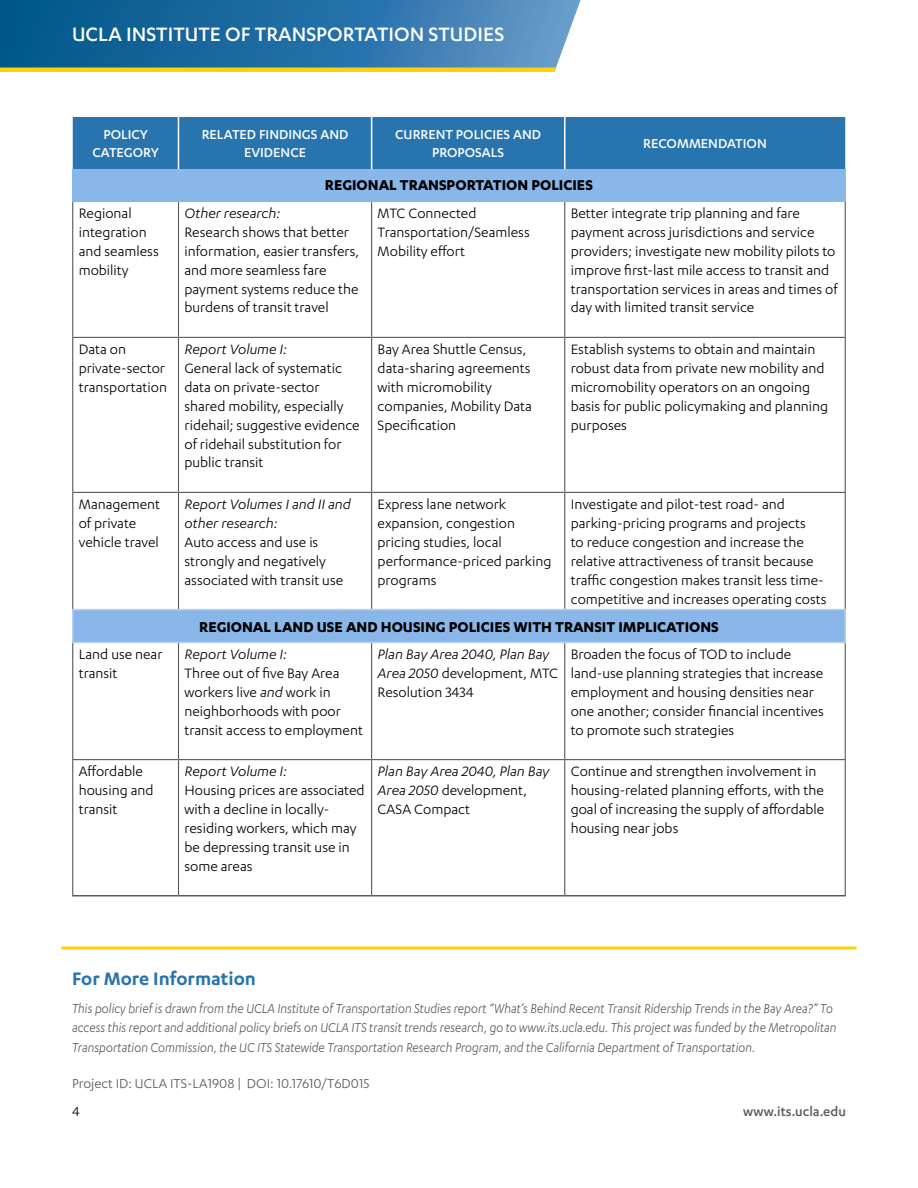
<style>
.page{position:relative;width:918px;height:1188px;background:#fff}
.page>*{position:absolute;margin:0;border:0;box-sizing:border-box;transform-origin:0 0}
.t1{font:500 22.5px "Karbon";color:#fff}
.t2{font:600 21px "Karbon";color:#2774ae}
.t3{font:700 16.5px "Karbon";color:#000}
.t4{font:15.75px/18.9px "Karbon";color:#000}
.t5{font:italic 15.75px/18.9px "Karbon";color:#000}
.t6{font:italic 15px/19.5px "Karbon";color:#595959;scale:.88 1}
.Table_Header_Row{font:500 15px/18px "Karbon";color:#fff;text-align:center}
.t7{font:15px "Karbon";color:#595959}
.t8{font:500 15px "Karbon";color:#595959}
.t9{font:15px "Karbon";color:#000}
.s1{font-style:italic}
.s2{font-style:normal}
</style>
<div class="page">
<svg style="left:62px;top:946px;width:794px;height:4px;background:#fedc46"></svg>
<svg style="left:0;top:0;width:581px;height:70px;background:#2e75a6"></svg>
<hr style="left:0;top:68px;width:555px;height:4px;background:#fed109">
<div style="left:73px;top:117px;width:772px;height:52px;background:#2774ae"></div>
<div style="left:73px;top:169px;width:772px;height:32px;background:#8ab7e9"></div>
<div style="left:73px;top:610px;width:772px;height:32px;background:#8ab7e9"></div>
<hr style="left:72px;top:895px;width:106px;height:1px;background:#595959">
<hr style="left:178px;top:895px;width:194px;height:1px;background:#595959">
<hr style="left:372px;top:895px;width:193px;height:1px;background:#595959">
<hr style="left:565px;top:895px;width:281px;height:1px;background:#595959">
<hr style="left:178px;top:117px;width:1px;height:52px;background:#fff">
<hr style="left:371px;top:117px;width:1px;height:52px;background:#fff">
<hr style="left:564px;top:117px;width:2px;height:52px;background:#fff">
<hr style="left:72px;top:169px;width:2px;height:32px;background:#8ab7e9">
<hr style="left:844px;top:169px;width:2px;height:32px;background:#8ab7e9">
<hr style="left:72px;top:201px;width:106px;height:1px;background:#8ab7e9">
<hr style="left:178px;top:201px;width:194px;height:1px;background:#8ab7e9">
<hr style="left:372px;top:201px;width:193px;height:1px;background:#8ab7e9">
<hr style="left:565px;top:201px;width:281px;height:1px;background:#8ab7e9">
<hr style="left:72px;top:609px;width:106px;height:1px;background:#b3d0f1">
<hr style="left:72px;top:610px;width:2px;height:32px;background:#b3d0f1">
<hr style="left:178px;top:609px;width:194px;height:1px;background:#b3d0f1">
<hr style="left:372px;top:609px;width:193px;height:1px;background:#b3d0f1">
<hr style="left:565px;top:609px;width:281px;height:1px;background:#b3d0f1">
<hr style="left:844px;top:610px;width:2px;height:32px;background:#b3d0f1">
<hr style="left:72px;top:642px;width:106px;height:1px;background:#b3d0f1">
<hr style="left:178px;top:642px;width:194px;height:1px;background:#b3d0f1">
<hr style="left:372px;top:642px;width:193px;height:1px;background:#b3d0f1">
<hr style="left:565px;top:642px;width:281px;height:1px;background:#b3d0f1">
<hr style="left:72px;top:202px;width:1px;height:135px;background:#595959">
<hr style="left:178px;top:202px;width:1px;height:135px;background:#595959">
<hr style="left:371px;top:202px;width:1px;height:135px;background:#595959">
<hr style="left:564px;top:202px;width:1px;height:135px;background:#595959">
<hr style="left:845px;top:202px;width:1px;height:135px;background:#595959">
<hr style="left:72px;top:337px;width:106px;height:1px;background:#595959">
<hr style="left:72px;top:338px;width:1px;height:154px;background:#595959">
<hr style="left:178px;top:337px;width:194px;height:1px;background:#595959">
<hr style="left:178px;top:338px;width:1px;height:154px;background:#595959">
<hr style="left:372px;top:337px;width:193px;height:1px;background:#595959">
<hr style="left:371px;top:338px;width:1px;height:154px;background:#595959">
<hr style="left:565px;top:337px;width:281px;height:1px;background:#595959">
<hr style="left:564px;top:338px;width:1px;height:154px;background:#595959">
<hr style="left:845px;top:338px;width:1px;height:154px;background:#595959">
<hr style="left:72px;top:492px;width:106px;height:1px;background:#595959">
<hr style="left:72px;top:493px;width:1px;height:116px;background:#595959">
<hr style="left:178px;top:492px;width:194px;height:1px;background:#595959">
<hr style="left:178px;top:493px;width:1px;height:116px;background:#595959">
<hr style="left:372px;top:492px;width:193px;height:1px;background:#595959">
<hr style="left:371px;top:493px;width:1px;height:116px;background:#595959">
<hr style="left:565px;top:492px;width:281px;height:1px;background:#595959">
<hr style="left:564px;top:493px;width:1px;height:116px;background:#595959">
<hr style="left:845px;top:493px;width:1px;height:116px;background:#595959">
<hr style="left:72px;top:643px;width:1px;height:116px;background:#595959">
<hr style="left:178px;top:643px;width:1px;height:116px;background:#595959">
<hr style="left:371px;top:643px;width:1px;height:116px;background:#595959">
<hr style="left:564px;top:643px;width:1px;height:116px;background:#595959">
<hr style="left:845px;top:643px;width:1px;height:116px;background:#595959">
<hr style="left:72px;top:759px;width:106px;height:1px;background:#595959">
<hr style="left:72px;top:760px;width:1px;height:135px;background:#595959">
<hr style="left:178px;top:759px;width:194px;height:1px;background:#595959">
<hr style="left:178px;top:760px;width:1px;height:135px;background:#595959">
<hr style="left:372px;top:759px;width:193px;height:1px;background:#595959">
<hr style="left:371px;top:760px;width:1px;height:135px;background:#595959">
<hr style="left:565px;top:759px;width:281px;height:1px;background:#595959">
<hr style="left:564px;top:760px;width:1px;height:135px;background:#595959">
<hr style="left:845px;top:760px;width:1px;height:135px;background:#595959">
<p class="t1" style="left:72px;top:22px;width:434px">UCLA INSTITUTE OF TRANSPORTATION STUDIES</p>
<p class="Table_Header_Row" style="left:92px;top:125px;width:68px">POLICY<br>CATEGORY</p>
<p class="Table_Header_Row" style="left:202px;top:125px;width:148px">RELATED FINDINGS AND<br>EVIDENCE</p>
<p class="Table_Header_Row" style="left:395px;top:125px;width:147px">CURRENT POLICIES AND<br>PROPOSALS</p>
<p class="Table_Header_Row" style="left:643px;top:134px;width:125px">RECOMMENDATION</p>
<p class="t3" style="left:325px;top:176px;width:270px">REGIONAL TRANSPORTATION POLICIES</p>
<p class="t4" style="left:79px;top:203px;width:82px">Regional integration and seamless mobility</p>
<p class="t5" style="left:184px;top:203px;width:97px">Other research:</p>
<p class="t4" style="left:378px;top:203px;width:154px">MTC Connected<br>Transportation/Seamless<br>Mobility effort</p>
<p class="t4" style="left:571px;top:203px;width:268px">Better integrate trip planning and fare payment across jurisdictions and service providers; investigate new mobility pilots to improve first-last mile access to transit and transportation services in areas and times of day with limited transit service</p>
<p class="t4" style="left:184px;top:222px;width:176px">Research shows that better information, easier transfers, and more seamless fare payment systems reduce the burdens of transit travel</p>
<p class="t4" style="left:79px;top:339px;width:90px">Data on private-sector transportation</p>
<p class="t5" style="left:184px;top:339px;width:104px">Report Volume I:</p>
<p class="t4" style="left:184px;top:358px;width:177px">General lack of systematic data on private-sector shared mobility, especially ridehail; suggestive evidence of ridehail substitution for public transit</p>
<p class="t4" style="left:378px;top:339px;width:156px">Bay Area Shuttle Census, data-sharing agreements with micromobility companies, Mobility Data<br>Specification</p>
<p class="t4" style="left:571px;top:339px;width:259px">Establish systems to obtain and maintain robust data from private new mobility and micromobility operators on an ongoing basis for public policymaking and planning purposes</p>
<p class="t4" style="left:79px;top:494px;width:83px">Management of private vehicle travel</p>
<p class="t5" style="left:184px;top:494px;width:168px">Report Volumes I and II and other research:</p>
<p class="t4" style="left:378px;top:494px;width:175px">Express lane network expansion, congestion pricing studies, local performance-priced parking programs</p>
<p class="t4" style="left:571px;top:494px;width:257px">Investigate and pilot-test road- and parking-pricing programs and projects<br>to reduce congestion and increase the relative attractiveness of transit because traffic congestion makes transit less time&shy;competitive and increases operating costs</p>
<p class="t3" style="left:199px;top:617px;width:521px">REGIONAL LAND USE AND HOUSING POLICIES WITH TRANSIT IMPLICATIONS</p>
<p class="t4" style="left:184px;top:532px;width:160px">Auto access and use is strongly and negatively associated with transit use</p>
<p class="t4" style="left:79px;top:644px;width:85px">Land use near transit</p>
<p class="t5" style="left:184px;top:644px;width:104px">Report Volume I:</p>
<p class="t4" style="left:184px;top:663px;width:180px">Three out of five Bay Area workers live <span class="s1">and</span> work in neighborhoods with poor transit access to employment</p>
<p class="t4" style="left:79px;top:762px;width:76px">Affordable housing and transit</p>
<p class="t5" style="left:184px;top:762px;width:104px">Report Volume I:</p>
<p class="t4" style="left:184px;top:781px;width:182px">Housing prices are associated with a decline in locally&shy;residing workers, which may be depressing transit use in some areas</p>
<p class="t5" style="left:378px;top:644px;width:182px">Plan Bay Area 2040, Plan Bay<br>Area 2050 <span class="s2">development, MTC<br>Resolution 3434</span></p>
<p class="t4" style="left:571px;top:644px;width:255px">Broaden the focus of TOD to include land-use planning strategies that increase employment and housing densities near one another; consider financial incentives to promote such strategies</p>
<p class="t5" style="left:378px;top:762px;width:173px">Plan Bay Area 2040, Plan Bay<br>Area 2050 <span class="s2">development,<br>CASA Compact</span></p>
<p class="t4" style="left:571px;top:762px;width:255px">Continue and strengthen involvement in housing-related planning efforts, with the goal of increasing the supply of affordable housing near jobs</p>
<p class="t2" style="left:72px;top:967px;width:185px">For More Information</p>
<p class="t6" style="left:72px;top:998px;width:871px">This policy brief is drawn from the UCLA Institute of Transportation Studies report “What’s Behind Recent Transit Ridership Trends in the Bay Area?” To access this report and additional policy briefs on UCLA ITS transit trends research, go to www.its.ucla.edu. This project was funded by the Metropolitan<br>Transportation Commission, the UC ITS Statewide Transportation Research Program, and the California Department of Transportation.</p>
<p class="t7" style="left:72px;top:1075px;width:299px">Project ID: UCLA ITS-LA1908 | DOI: 10.17610/T6D015</p>
<p class="t9" style="left:72px;top:1103px;width:9px">4</p>
<p class="t8" style="left:743px;top:1103px;width:104px">www.its.ucla.edu</p>
</div>
